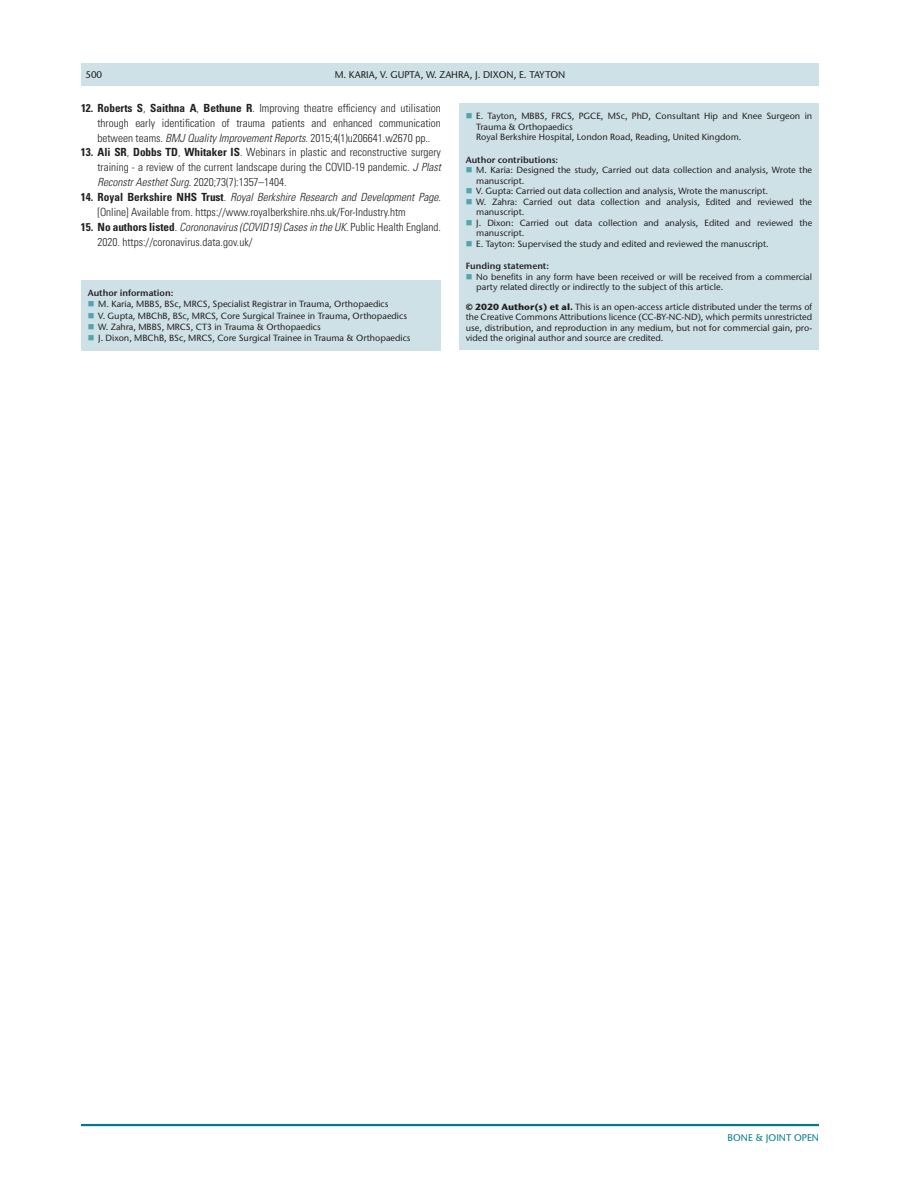
<style>
.page{position:relative;width:918px;height:1188px;background:#fff}
.page>*{position:absolute;margin:0;border:0;box-sizing:border-box;transform-origin:0 0}
.t1{font:300 condensed 11.25px/15px "Univers LT Std";color:#231f20;text-align:justify}
.t2{font:500 9.75px "Stone Sans ITC Pro";color:#231f20}
.t3{font:500 9.75px "Stone Sans ITC Pro";color:#007c89}
.t4{font:500 9px/10.5px "Stone Sans ITC Pro";color:#231f20}
.t5{font:600 9px "Stone Sans ITC Pro";color:#231f20}
.s1{font-weight:700}
.s2{font-style:italic}
</style>
<div class="page">
<hr style="left:81px;top:1124px;width:738px;height:2px;background:#007c89">
<div style="left:81px;top:63px;width:738px;height:23px;background:#cee1e6"></div>
<div style="left:81px;top:281px;width:360px;height:70px;background:#cee1e6"></div>
<div style="left:459px;top:104px;width:360px;height:246px;background:#cee1e6"></div>
<p class="t2" style="left:85px;top:68px;width:18px">500</p>
<p class="t2" style="left:335px;top:68px;width:232px">M. KARIA, V. GUPTA, W. ZAHRA, J. DIXON, E. TAYTON</p>
<p class="t4" style="left:476px;top:111px;width:338px">E. Tayton, MBBS, FRCS, PGCE, MSc, PhD, Consultant Hip and Knee Surgeon in<br>Trauma &amp; Orthopaedics<br>Royal Berkshire Hospital, London Road, Reading, United Kingdom.</p>
<p class="t5" style="left:466px;top:154px;width:94px">Author contributions:</p>
<p class="t4" style="left:476px;top:165px;width:338px">M. Karia: Designed the study, Carried out data collection and analysis, Wrote the manuscript.<br>V. Gupta: Carried out data collection and analysis, Wrote the manuscript.<br>W. Zahra: Carried out data collection and analysis, Edited and reviewed the manuscript.<br>J. Dixon: Carried out data collection and analysis, Edited and reviewed the manuscript.<br>E. Tayton: Supervised the study and edited and reviewed the manuscript.</p>
<p class="t5" style="left:466px;top:260px;width:85px">Funding statement:</p>
<p class="t4" style="left:476px;top:271px;width:337px">N o benefits in any form have been received or will be received from a commercial party related directly or indirectly to the subject of this article.</p>
<p class="t4" style="left:466px;top:301px;width:348px;text-align:justify"><span class="s1">© 2020 Author(s) et al.</span> This is an open-access article distributed under the terms of the Creative Commons Attributions licence (CC-BY--N C--N D), which permits unrestricted use, distribution, and reproduction in any medium, but not for commercial gain, pro&shy;vided the original author and source are credited.</p>
<p class="t1" style="left:97px;top:100px;width:345px;text-indent:-16px"><span class="s1">12. Roberts S</span>, <span class="s1">Saithna A</span>, <span class="s1">Bethune R</span>. Improving theatre efficiency and utilisation through early identification of trauma patients and enhanced communication between teams. <span class="s2">BMJ Quality Improvement Reports</span>. 2015;4(1)u206641.w2670 pp..</p>
<p class="t1" style="left:98px;top:145px;width:345px;text-indent:-17px"><span class="s1">13. Ali SR</span>, <span class="s1">Dobbs TD</span>, <span class="s1">Whitaker IS</span>. Webinars in plastic and reconstructive surgery training - a review of the current landscape during the COVID-19 pandemic. <span class="s2">J Plast Reconstr Aesthet Surg</span>. 2020;73(7):1357–1404.</p>
<p class="t1" style="left:98px;top:190px;width:345px;text-indent:-17px"><span class="s1">14. Royal Berkshire NHS Trust</span>. <span class="s2">Royal Berkshire Research and Development Page</span>. [Online] Available from. https://www.royalberkshire.nhs.uk/For-Industry.htm</p>
<p class="t1" style="left:98px;top:220px;width:345px;text-indent:-17px"><span class="s1">15. No authors listed</span>. <span class="s2">Corononavirus (COVID19) Cases in the UK</span>. Public Health England.<br>2020. https://coronavirus.data.gov.uk/</p>
<p class="t5" style="left:88px;top:287px;width:87px">Author information:</p>
<p class="t4" style="left:98px;top:298px;width:314px;line-height:11.2px">M. Karia, MBBS, BSc, MRCS, Specialist Registrar in Trauma, Orthopaedics<br>V. Gupta, MBChB, BSc, MRCS, Core Surgical Trainee in Trauma, Orthopaedics W. Zahra, MBBS, MRCS, CT3 in Trauma &amp; Orthopaedics<br>J. Dixon, MBChB, BSc, MRCS, Core Surgical Trainee in Trauma &amp; Orthopaedics</p>
<p class="t3" style="left:728px;top:1132px;width:55px">BONE &amp; JOINT</p>
<p class="t3" style="left:794px;top:1132px;width:20px">OPEN</p>
</div>
